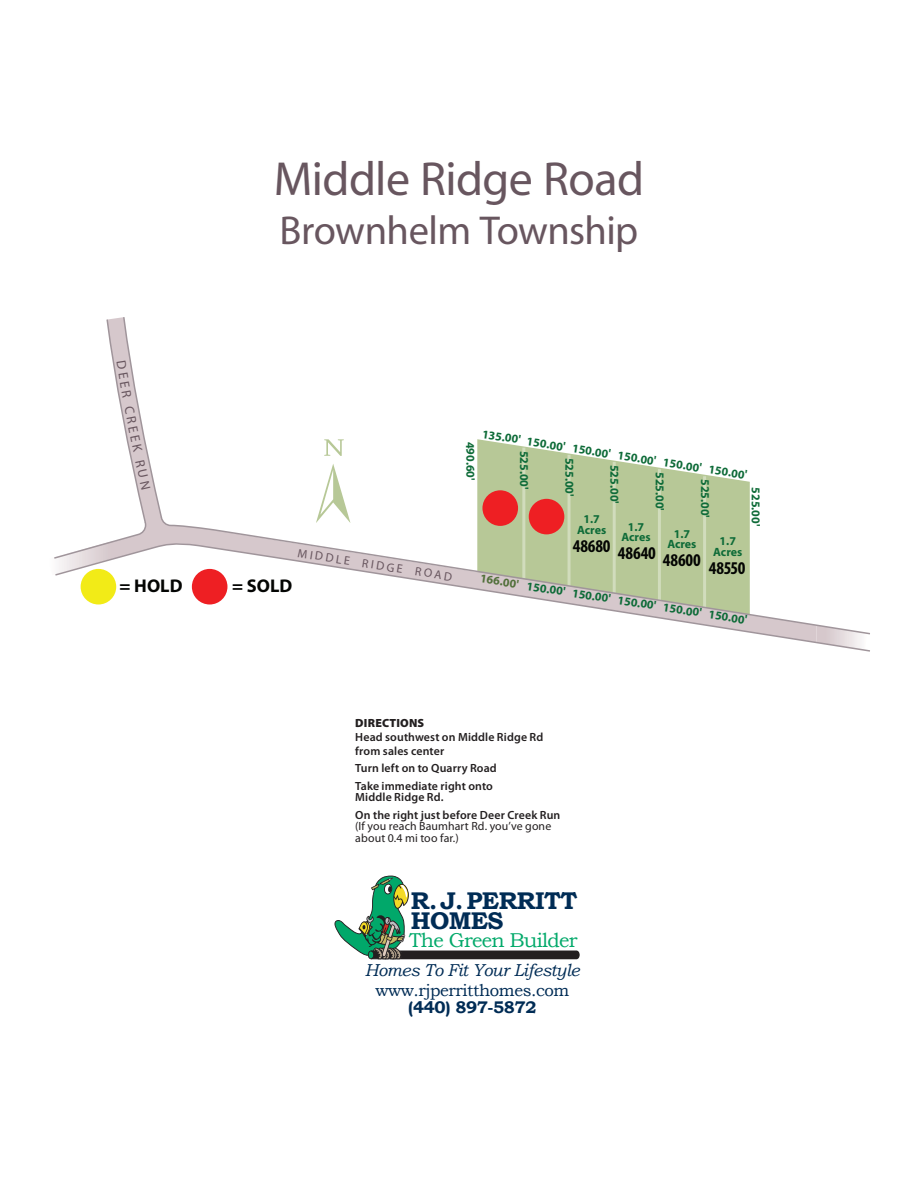
<style>
.page{position:relative;width:918px;height:1188px;background:#fff}
.page>*{position:absolute;margin:0;border:0;box-sizing:border-box;transform-origin:0 0}
.t1{font:48px "Myriad";letter-spacing:-.01em;color:#68565f}
.t2{font:40.5px "Myriad";letter-spacing:-.015em;color:#68565f}
.t3{font:700 24.15px/20.1px "Bookman Old Style";letter-spacing:-.025em;color:#002c55}
.t4{font:19.95px "Bookman Old Style";letter-spacing:-.035em;color:#02a96a}
.t5{font:700 18.45px "Myriad";color:#040503}
.t6{font:700 condensed 18px "Myriad Pro";letter-spacing:-.005em;color:#040503}
.t7{font:italic 17.25px "Bookman Old Style";letter-spacing:-.025em;color:#002c55}
.t8{font:16.8px "Bookman Old Style";letter-spacing:-.025em;color:#002c55}
.t9{font:700 16.8px "Bookman Old Style";letter-spacing:-.025em;color:#002c55}
.t10{font:12.15px "Myriad";color:#68565f}
.t11{font:700 12px/10.5px "Myriad";color:#0e6b38;text-align:center}
.t12{font:700 12px "Myriad";color:#52703b}
.t13{font:600 11.85px/17.1px "Myriad Pro";letter-spacing:.01em;color:#231f20}
.t14{font:11.85px/11.9px "Myriad Pro";letter-spacing:.01em;color:#231f20}
.t15{font:900 11.85px "Myriad Pro";letter-spacing:.02em;color:#231f20}
.s1{color:#0e6b38}
</style>
<div class="page">
<svg style="left:334px;top:876px;width:246px;height:83px"></svg>
<svg style="left:122px;top:317px;width:628px;height:225px"></svg>
<svg style="left:55px;top:542px;width:815px;height:110px"></svg>
<svg style="left:316px;top:439px;width:34px;height:84px"></svg>
<div style="left:192px;top:569px;width:35px;height:36px;background:#ee1f23;border-radius:50%"></div>
<div style="left:482px;top:490px;width:36px;height:36px;background:#ee1f23;border-radius:50%"></div>
<div style="left:529px;top:499px;width:35px;height:35px;background:#ee1f23;border-radius:50%"></div>
<div style="left:81px;top:569px;width:35px;height:36px;background:#f2eb17;border-radius:50%"></div>
<svg style="left:54px;top:318px;width:97px;height:257px"></svg>
<h1 class="t1" style="left:274px;top:155px;width:372px">Middle Ridge Road</h1>
<h2 class="t2" style="left:280px;top:210px;width:360px">Brownhelm Township</h2>
<p class="t10" style="left:299px;top:547px;width:158px;rotate:9deg">MIDDLE RIDGE ROAD</p>
<h3 class="t5" style="left:120px;top:576px;width:64px">= HOLD</h3>
<h3 class="t5" style="left:232px;top:576px;width:62px">= SOLD</h3>
<p class="t11" style="left:483px;top:430px;width:86px;rotate:8deg">135.00' 150.00'</p>
<p class="t11" style="left:475px;top:442px;width:40px;rotate:90deg">490.60'</p>
<p class="t11" style="left:573px;top:444px;width:40px;rotate:8deg">150.00'</p>
<p class="t11" style="left:529px;top:451px;width:40px;rotate:90deg">525.00'</p>
<p class="t11" style="left:574px;top:458px;width:40px;rotate:90deg">525.00'</p>
<p class="t11" style="left:619px;top:465px;width:40px;rotate:90deg">525.00'</p>
<p class="t11" style="left:665px;top:472px;width:40px;rotate:90deg">525.00'</p>
<p class="t11" style="left:710px;top:479px;width:40px;rotate:90deg">525.00'</p>
<p class="t11" style="left:761px;top:487px;width:40px;rotate:90deg">525.00'</p>
<p class="t11" style="left:713px;top:536px;width:31px">1.7<br>Acres</p>
<p class="t11" style="left:618px;top:451px;width:40px;rotate:8deg">150.00'</p>
<p class="t11" style="left:664px;top:458px;width:40px;rotate:8deg">150.00'</p>
<p class="t11" style="left:709px;top:465px;width:40px;rotate:8deg">150.00'</p>
<p class="t11" style="left:577px;top:514px;width:31px">1.7<br>Acres</p>
<p class="t11" style="left:622px;top:522px;width:31px">1.7<br>Acres</p>
<p class="t11" style="left:674px;top:529px;width:18px">1.7</p>
<h3 class="t6" style="left:573px;top:535px;width:39px">48680</h3>
<p class="t11" style="left:667px;top:539px;width:31px">Acres</p>
<h3 class="t6" style="left:618px;top:549px;width:129px">48640 48600 48550</h3>
<p class="t12" style="left:481px;top:572px;width:88px;rotate:8deg">166.00' <span class="s1">150.00'</span></p>
<p class="t11" style="left:573px;top:588px;width:40px;rotate:8deg">150.00'</p>
<p class="t11" style="left:618px;top:595px;width:40px;rotate:8deg">150.00'</p>
<p class="t11" style="left:664px;top:603px;width:40px;rotate:8deg">150.00'</p>
<p class="t11" style="left:709px;top:610px;width:40px;rotate:8deg">150.00'</p>
<p class="t15" style="left:355px;top:715px;width:71px">DIRECTIONS</p>
<p class="t13" style="left:355px;top:730px;width:190px;line-height:14.2px">Head southwest on Middle Ridge Rd from sales center</p>
<p class="t13" style="left:355px;top:760px;width:143px">Turn left on to Quarry Road<br>Take immediate right onto</p>
<p class="t13" style="left:355px;top:789px;width:207px">Middle Ridge Rd.<br>On the right just before Deer Creek Run</p>
<p class="t14" style="left:355px;top:820px;width:198px">(If you reach Baumhart Rd. you’ve gone about 0.4 mi too far.)</p>
<h3 class="t3" style="left:411px;top:890px;width:168px">R. J. PERRITT<br>HOMES</h3>
<h3 class="t4" style="left:409px;top:929px;width:170px">The Green Builder</h3>
<h3 class="t7" style="left:365px;top:960px;width:217px">Homes To Fit Your Lifestyle</h3>
<h3 class="t8" style="left:375px;top:981px;width:195px">www.rjperritthomes.com</h3>
<h3 class="t9" style="left:408px;top:997px;width:130px">(440) 897-5872</h3>
</div>
